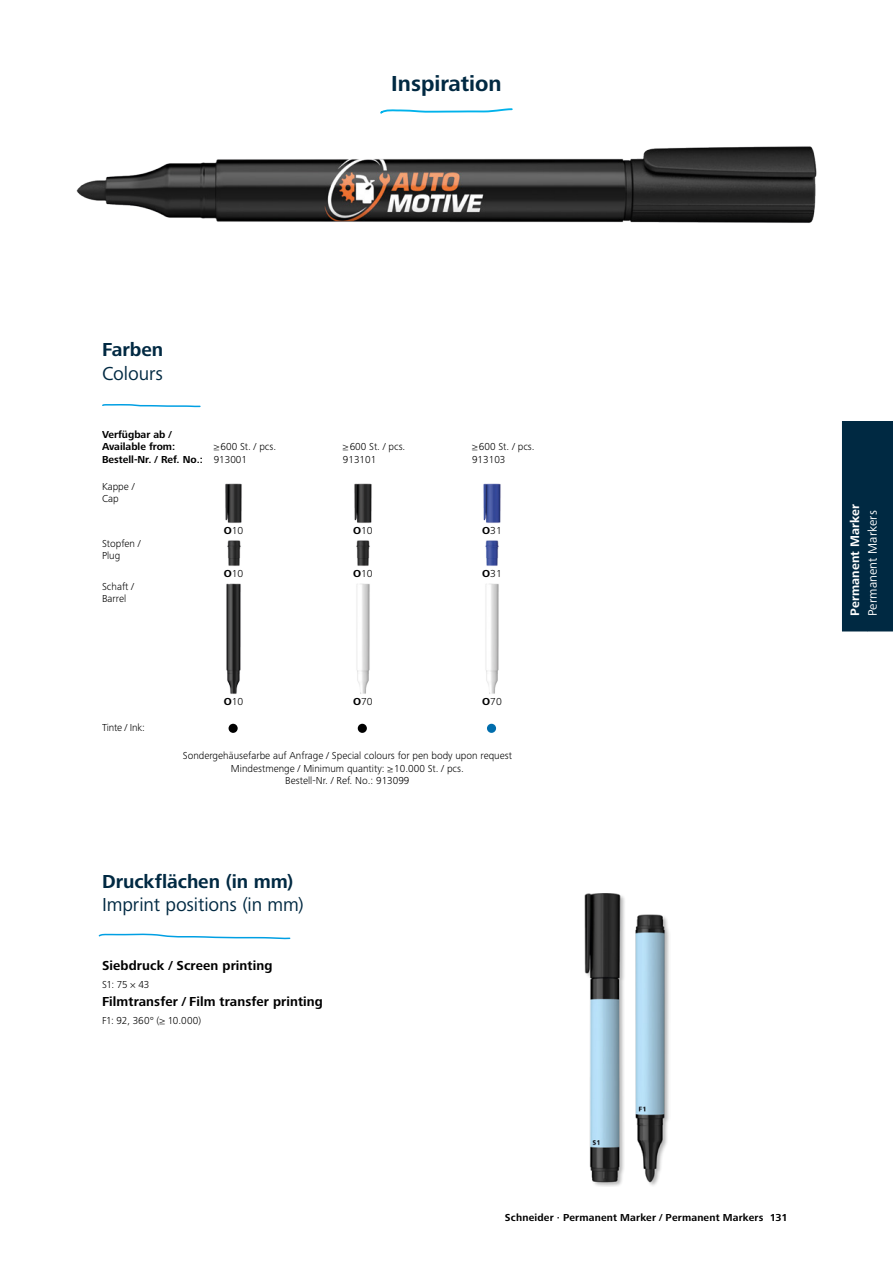
<style>
.page{position:relative;width:893px;height:1263px;background:#fff}
.page>*{position:absolute;margin:0;border:0;box-sizing:border-box;transform-origin:0 0}
.t1{font:700 22.5px "Frutiger Next LTW1 G";color:#002942}
.t2{font:19.5px "Frutiger Next LTW1 G";letter-spacing:-.005em;color:#002942}
.t3{font:700 19.5px "Frutiger Next LTW1 G";letter-spacing:-.005em;color:#002942}
.t4{font:700 13.5px "Frutiger Next LTW1 G";letter-spacing:.005em;color:#000}
.t5{font:12.75px "Frutiger Next LTW1 G";letter-spacing:.01em;color:#fff}
.t6{font:700 12.75px "Frutiger Next LTW1 G";letter-spacing:.01em;color:#fff}
.t7{font:300 10.5px/12.6px "Frutiger Next LTW1 G";color:#000}
.t8{font:700 10.5px/12.6px "Frutiger Next LTW1 G";color:#000}
.t9{font:300 10.5px "Frutiger Next LTW1 G";color:#000;scale:1.04 1}
.t10{font:300 10.5px "Frutiger Next LTW1 G";letter-spacing:-.02em;color:#000}
.s1{font-weight:300}
.s2{font-weight:700}
</style>
<div class="page">
<img style="left:225px;top:483px;width:17px;height:40px">
<img style="left:354px;top:483px;width:18px;height:40px">
<img style="left:483px;top:483px;width:18px;height:40px">
<img style="left:227px;top:540px;width:14px;height:26px">
<img style="left:356px;top:540px;width:14px;height:26px">
<img style="left:485px;top:540px;width:14px;height:26px">
<img style="left:226px;top:583px;width:15px;height:111px">
<img style="left:356px;top:583px;width:14px;height:111px">
<img style="left:485px;top:583px;width:14px;height:111px">
<div style="left:229px;top:724px;width:9px;height:9px;background:#000;border-radius:50%"></div>
<div style="left:358px;top:724px;width:9px;height:9px;background:#000;border-radius:50%"></div>
<div style="left:487px;top:724px;width:9px;height:9px;background:#006dac;border-radius:50%"></div>
<img style="left:584px;top:893px;width:85px;height:293px">
<div style="left:842px;top:421px;width:51px;height:210px;background:#002942"></div>
<svg style="left:98px;top:933px;width:193px;height:7px"></svg>
<svg style="left:102px;top:404px;width:99px;height:4px"></svg>
<svg style="left:380px;top:108px;width:133px;height:6px"></svg>
<img style="left:76px;top:146px;width:741px;height:77px">
<h1 class="t1" style="left:391px;top:70px;width:112px">Inspiration</h1>
<h2 class="t3" style="left:102px;top:339px;width:63px">Farben</h2>
<h2 class="t2" style="left:102px;top:362px;width:63px">Colours</h2>
<p class="t8" style="left:102px;top:428px;width:75px">Verfügbar ab /<br>Available from:</p>
<p class="t7" style="left:214px;top:440px;width:64px">≥600 St. / pcs.</p>
<p class="t7" style="left:343px;top:440px;width:64px">≥600 St. / pcs.</p>
<p class="t7" style="left:472px;top:440px;width:64px">≥600 St. / pcs.</p>
<p class="t8" style="left:102px;top:454px;width:147px">Bestell-Nr. / Ref. No.: <span class="s1">913001</span></p>
<p class="t7" style="left:343px;top:454px;width:35px">913101</p>
<p class="t7" style="left:472px;top:454px;width:35px">913103</p>
<p class="t7" style="left:102px;top:480px;width:34px">Kappe /<br>Cap</p>
<p class="t9" style="left:224px;top:524px;width:20px"><span class="s2">O</span>10</p>
<p class="t9" style="left:353px;top:524px;width:20px"><span class="s2">O</span>10</p>
<p class="t9" style="left:482px;top:524px;width:20px"><span class="s2">O</span>31</p>
<p class="t7" style="left:102px;top:537px;width:40px">Stopfen /<br>Plug</p>
<p class="t9" style="left:224px;top:567px;width:20px"><span class="s2">O</span>10</p>
<p class="t9" style="left:353px;top:567px;width:20px"><span class="s2">O</span>10</p>
<p class="t9" style="left:482px;top:567px;width:20px"><span class="s2">O</span>31</p>
<p class="t7" style="left:102px;top:580px;width:34px">Schaft /<br>Barrel</p>
<p class="t10" style="left:102px;top:722px;width:44px">Tinte / Ink:</p>
<p class="t9" style="left:224px;top:696px;width:20px"><span class="s2">O</span>10</p>
<p class="t9" style="left:353px;top:696px;width:20px"><span class="s2">O</span>70</p>
<p class="t9" style="left:482px;top:696px;width:20px"><span class="s2">O</span>70</p>
<p class="t7" style="left:183px;top:749px;width:331px;text-align:center">Sondergehäusefarbe auf Anfrage / Special colours for pen body upon request<br>Mindestmenge / Minimum quantity: ≥10.000 St. / pcs.<br>Bestell-Nr. / Ref. No.: 913099</p>
<h2 class="t3" style="left:102px;top:870px;width:193px">Druckflächen (in mm)</h2>
<h2 class="t2" style="left:102px;top:894px;width:203px">Imprint positions (in mm)</h2>
<p class="t4" style="left:102px;top:957px;width:172px">Siebdruck / Screen printing</p>
<p class="t7" style="left:102px;top:978px;width:49px">S1: 75 × 43</p>
<p class="t4" style="left:102px;top:994px;width:222px">Filmtransfer / Film transfer printing</p>
<p class="t7" style="left:102px;top:1014px;width:101px">F1: 92, 360° (≥ 10.000)</p>
<p class="t6" style="left:848px;top:616px;width:113px;rotate:-90deg">Permanent Marker</p>
<p class="t5" style="left:865px;top:616px;width:107px;rotate:-90deg">Permanent Markers</p>
<p class="t8" style="left:505px;top:1211px;width:284px">Schneider · Permanent Marker / Permanent Markers 131</p>
</div>
